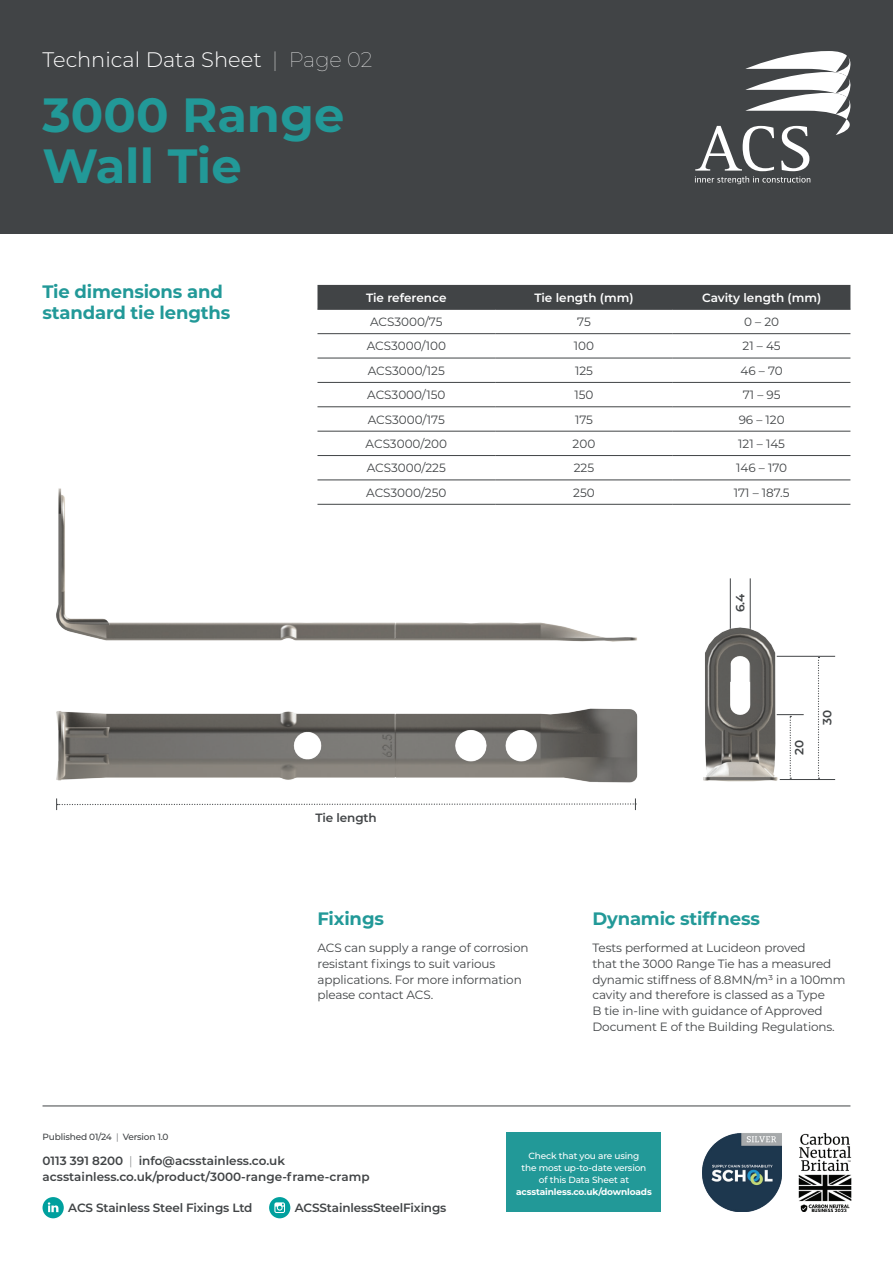
<style>
.page{position:relative;width:893px;height:1263px;background:#fff}
.page>*{position:absolute;margin:0;border:0;box-sizing:border-box;transform-origin:0 0}
.t1{font:700 48px/51px "Montserrat";color:#229998}
.t2{font:300 21px "Montserrat";color:#fff}
.t3{font:700 18px/21px "Montserrat";letter-spacing:-.01em;color:#229998}
.t4{font:12px/15.8px "Montserrat";letter-spacing:-.01em;color:#414446}
.t5{font:600 12px/16.5px "Montserrat";letter-spacing:-.01em;color:#414446}
.t6{font:600 12px "Montserrat";color:#fff}
.t7{font:500 9px/12px "Montserrat";letter-spacing:-.015em;color:#fff;text-align:center}
.t8{font:700 9px "Montserrat";letter-spacing:-.015em;color:#fff}
.t9{font:500 9px "Montserrat";letter-spacing:-.02em;color:#414446}
.s1{font-weight:100}
.s2{font-weight:300}
.s3{font-weight:200}
</style>
<div class="page">
<div style="left:0;top:0;width:893px;height:234px;background:#414446"></div>
<svg style="left:695px;top:51px;width:155px;height:133px"></svg>
<img style="left:702px;top:1133px;width:80px;height:79px">
<div style="left:43px;top:1197px;width:21px;height:21px;background:#00a09e;border-radius:50%"></div>
<svg style="left:48px;top:1202px;width:10px;height:10px"></svg>
<div style="left:269px;top:1197px;width:21px;height:21px;background:#00a09e;border-radius:50%"></div>
<svg style="left:274px;top:1202px;width:11px;height:11px"></svg>
<hr style="left:43px;top:1106px;width:807px;height:1px;background:#414446">
<img style="left:799px;top:1133px;width:52px;height:79px">
<div style="left:507px;top:1133px;width:154px;height:79px;background:#229998"></div>
<div style="left:317px;top:285px;width:533px;height:24px;background:#414446"></div>
<hr style="left:317px;top:309px;width:178px;height:1px;background:#414446">
<hr style="left:495px;top:309px;width:178px;height:1px;background:#414446">
<hr style="left:673px;top:309px;width:177px;height:1px;background:#414446">
<hr style="left:317px;top:333px;width:178px;height:1px;background:#414446">
<hr style="left:495px;top:333px;width:178px;height:1px;background:#414446">
<hr style="left:673px;top:333px;width:177px;height:1px;background:#414446">
<hr style="left:317px;top:358px;width:178px;height:1px;background:#414446">
<hr style="left:495px;top:358px;width:178px;height:1px;background:#414446">
<hr style="left:673px;top:358px;width:177px;height:1px;background:#414446">
<hr style="left:317px;top:382px;width:178px;height:1px;background:#414446">
<hr style="left:495px;top:382px;width:178px;height:1px;background:#414446">
<hr style="left:673px;top:382px;width:177px;height:1px;background:#414446">
<hr style="left:317px;top:406px;width:178px;height:1px;background:#414446">
<hr style="left:495px;top:406px;width:178px;height:1px;background:#414446">
<hr style="left:673px;top:406px;width:177px;height:1px;background:#414446">
<hr style="left:317px;top:431px;width:178px;height:1px;background:#414446">
<hr style="left:495px;top:431px;width:178px;height:1px;background:#414446">
<hr style="left:673px;top:431px;width:177px;height:1px;background:#414446">
<hr style="left:317px;top:455px;width:178px;height:1px;background:#414446">
<hr style="left:495px;top:455px;width:178px;height:1px;background:#414446">
<hr style="left:673px;top:455px;width:177px;height:1px;background:#414446">
<hr style="left:317px;top:480px;width:178px;height:1px;background:#414446">
<hr style="left:495px;top:480px;width:178px;height:1px;background:#414446">
<hr style="left:673px;top:480px;width:177px;height:1px;background:#414446">
<hr style="left:495px;top:504px;width:178px;height:1px;background:#414446">
<hr style="left:673px;top:504px;width:177px;height:1px;background:#414446">
<img style="left:56px;top:488px;width:585px;height:295px">
<svg style="left:56px;top:798px;width:580px;height:12px"></svg>
<hr style="left:780px;top:779px;width:55px;height:1px;background:#414446">
<hr style="left:777px;top:656px;width:58px;height:1px;background:#414446">
<svg style="left:818px;top:657px;width:1px;height:122px"></svg>
<svg style="left:781px;top:714px;width:23px;height:65px"></svg>
<hr style="left:750px;top:578px;width:1px;height:104px;background:#414446">
<hr style="left:730px;top:578px;width:1px;height:104px;background:#414446">
<img style="left:703px;top:624px;width:78px;height:158px">
<h2 class="t2" style="left:43px;top:45px;width:331px">Technical Data Sheet <span class="s1">| Page 02</span></h2>
<h1 class="t1" style="left:43px;top:87px;width:303px">3000 Range<br>Wall Tie</h1>
<h3 class="t3" style="left:43px;top:280px;width:189px">Tie dimensions and standard tie lengths</h3>
<p class="t6" style="left:366px;top:289px;width:82px">Tie reference</p>
<p class="t6" style="left:534px;top:289px;width:101px">Tie length (mm)</p>
<p class="t6" style="left:702px;top:289px;width:121px">Cavity length (mm)</p>
<p class="t4" style="left:370px;top:313px;width:74px">ACS3000/75</p>
<p class="t4" style="left:577px;top:313px;width:15px">75</p>
<p class="t4" style="left:744px;top:313px;width:36px">0 – 20</p>
<p class="t4" style="left:367px;top:338px;width:81px">ACS3000/100</p>
<p class="t4" style="left:574px;top:338px;width:22px">100</p>
<p class="t4" style="left:743px;top:338px;width:40px">21 – 45</p>
<p class="t4" style="left:368px;top:362px;width:79px">ACS3000/125</p>
<p class="t4" style="left:575px;top:362px;width:19px">125</p>
<p class="t4" style="left:740px;top:362px;width:44px">46 – 70</p>
<p class="t4" style="left:367px;top:387px;width:80px">ACS3000/150</p>
<p class="t4" style="left:574px;top:387px;width:21px">150</p>
<p class="t4" style="left:743px;top:387px;width:39px">71 – 95</p>
<p class="t4" style="left:368px;top:411px;width:79px">ACS3000/175</p>
<p class="t4" style="left:575px;top:411px;width:19px">175</p>
<p class="t4" style="left:739px;top:411px;width:47px">96 – 120</p>
<p class="t4" style="left:366px;top:435px;width:83px">ACS3000/200</p>
<p class="t4" style="left:573px;top:435px;width:24px">200</p>
<p class="t4" style="left:738px;top:435px;width:48px">121 – 145</p>
<p class="t4" style="left:367px;top:460px;width:81px">ACS3000/225</p>
<p class="t4" style="left:574px;top:460px;width:22px">225</p>
<p class="t4" style="left:736px;top:460px;width:52px">146 – 170</p>
<p class="t4" style="left:366px;top:484px;width:82px">ACS3000/250</p>
<p class="t4" style="left:573px;top:484px;width:23px">250</p>
<p class="t4" style="left:734px;top:484px;width:57px">171 – 187.5</p>
<p class="t5" style="left:316px;top:809px;width:63px">Tie length</p>
<p class="t5" style="left:731px;top:612px;width:20px;rotate:-90deg">6.4</p>
<p class="t5" style="left:790px;top:754px;width:16px;rotate:-90deg">20</p>
<p class="t5" style="left:819px;top:725px;width:16px;rotate:-90deg">30</p>
<p class="t9" style="left:43px;top:1130px;width:128px">Published 01/24 <span class="s2">|</span> Version 1.0</p>
<h3 class="t3" style="left:317px;top:908px;width:68px">Fixings</h3>
<h3 class="t3" style="left:592px;top:908px;width:169px">Dynamic stiffness</h3>
<p class="t4" style="left:317px;top:939px;width:213px">ACS can supply a range of corrosion resistant fixings to suit various applications. For more information please contact ACS.</p>
<p class="t4" style="left:592px;top:939px;width:255px">Tests performed at Lucideon proved<br>that the 3000 Range Tie has a measured dynamic stiffness of 8.8MN/m³ in a 100mm cavity and therefore is classed as a Type<br>B tie in-line with guidance of Approved Document E of the Building Regulations.</p>
<p class="t5" style="left:43px;top:1151px;width:329px">0113 391 8200 <span class="s3">|</span> info@acsstainless.co.uk acsstainless.co.uk/product/3000-range-frame-cramp</p>
<p class="t5" style="left:68px;top:1199px;width:186px">ACS Stainless Steel Fixings Ltd</p>
<p class="t5" style="left:295px;top:1199px;width:153px">ACSStainlessSteelFixings</p>
<p class="t7" style="left:521px;top:1149px;width:126px">Check that you are using the most up-to-date version of this Data Sheet at</p>
<p class="t8" style="left:516px;top:1185px;width:137px">acsstainless.co.uk/downloads</p>
</div>
